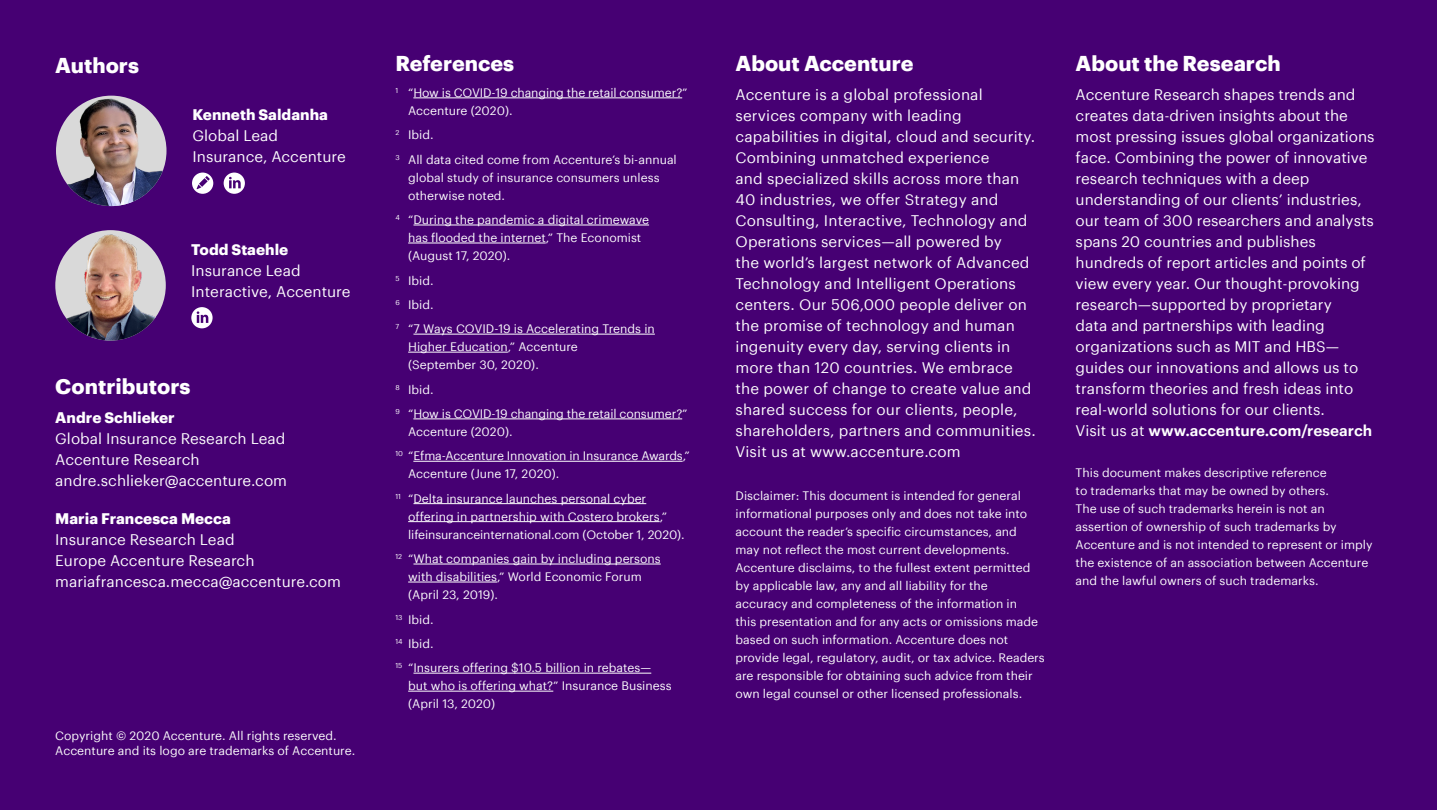
<style>
.page{position:relative;width:1437px;height:810px;background:#fff}
.page>*{position:absolute;margin:0;border:0;box-sizing:border-box;transform-origin:0 0}
.L2H{font:700 21px "Graphik";color:#fff}
.Body{font:15px/21px "Graphik";color:#fff}
.Body-2{font:12px/18px "Graphik";color:#fff}
.s1{font-weight:700}
.s2{font-weight:600}
</style>
<div class="page">
<div style="left:0;top:0;width:1436px;height:810px;background:#460073"></div>
<hr style="left:413px;top:98px;width:269px;height:1px;background:#fff">
<hr style="left:413px;top:225px;width:236px;height:1px;background:#fff">
<hr style="left:408px;top:243px;width:138px;height:1px;background:#fff">
<hr style="left:413px;top:334px;width:242px;height:1px;background:#fff">
<hr style="left:408px;top:352px;width:100px;height:1px;background:#fff">
<hr style="left:413px;top:419px;width:269px;height:1px;background:#fff">
<hr style="left:413px;top:461px;width:269px;height:1px;background:#fff">
<hr style="left:413px;top:503px;width:233px;height:1px;background:#fff">
<hr style="left:408px;top:521px;width:251px;height:1px;background:#fff">
<hr style="left:413px;top:564px;width:247px;height:1px;background:#fff">
<hr style="left:408px;top:582px;width:89px;height:1px;background:#fff">
<hr style="left:413px;top:673px;width:238px;height:1px;background:#fff">
<hr style="left:408px;top:691px;width:145px;height:1px;background:#fff">
<img style="left:56px;top:96px;width:110px;height:110px;border-radius:55px">
<svg style="left:224px;top:173px;width:21px;height:21px"></svg>
<svg style="left:192px;top:173px;width:21px;height:21px"></svg>
<img style="left:55px;top:230px;width:111px;height:111px;border-radius:55px">
<svg style="left:191px;top:307px;width:22px;height:21px"></svg>
<p class="L2H" style="left:395px;top:47px;width:120px">References</p>
<p class="Body-2" style="left:408px;top:83px;width:281px;text-indent:-13px"><sup>1</sup> “How is COVID-19 changing the retail consumer?”<br>Accenture (2020).</p>
<p class="Body-2" style="left:395px;top:125px;width:40px"><sup>2</sup> Ibid.</p>
<p class="Body-2" style="left:408px;top:149px;width:270px;text-indent:-13px"><sup>3</sup> All data cited come from Accenture’s bi-annual global study of insurance consumers unless otherwise noted.</p>
<p class="Body-2" style="left:408px;top:210px;width:242px;text-indent:-13px"><sup>4</sup> “During the pandemic a digital crimewave has flooded the internet,” The Economist (August 17, 2020).</p>
<p class="Body-2" style="left:395px;top:270px;width:40px"><sup>5</sup> Ibid.</p>
<p class="Body-2" style="left:395px;top:295px;width:40px"><sup>6</sup> Ibid.</p>
<p class="Body-2" style="left:408px;top:319px;width:248px;text-indent:-13px"><sup>7</sup> “7 Ways COVID-19 is Accelerating Trends in<br>Higher Education,” Accenture<br>(September 30, 2020).</p>
<p class="Body-2" style="left:395px;top:379px;width:40px"><sup>8</sup> Ibid.</p>
<p class="Body-2" style="left:408px;top:404px;width:281px;text-indent:-13px"><sup>9</sup> “How is COVID-19 changing the retail consumer?”<br>Accenture (2020).</p>
<p class="Body-2" style="left:408px;top:446px;width:283px;text-indent:-13px"><sup>10</sup> “Efma-Accenture Innovation in Insurance Awards,”<br>Accenture (June 17, 2020).</p>
<p class="Body-2" style="left:408px;top:488px;width:278px;text-indent:-13px"><sup>11</sup> “Delta insurance launches personal cyber offering in partnership with Costero brokers,” lifeinsuranceinternational.com (October 1, 2020).</p>
<p class="Body-2" style="left:408px;top:549px;width:254px;text-indent:-13px"><sup>12</sup> “What companies gain by including persons with disabilities,” World Economic Forum (April 23, 2019).</p>
<p class="Body-2" style="left:395px;top:609px;width:40px"><sup>13</sup> Ibid.</p>
<p class="Body-2" style="left:395px;top:634px;width:40px"><sup>14</sup> Ibid.</p>
<p class="Body-2" style="left:408px;top:658px;width:265px;text-indent:-13px"><sup>15</sup> “Insurers offering $10.5 billion in rebates— but who is offering what?” Insurance Business (April 13, 2020)</p>
<p class="L2H" style="left:55px;top:49px;width:85px">Authors</p>
<p class="L2H" style="left:735px;top:47px;width:180px">About Accenture</p>
<p class="Body" style="left:735px;top:83px;width:302px">Accenture is a global professional services company with leading capabilities in digital, cloud and security.<br>Combining unmatched experience<br>and specialized skills across more than 40 industries, we offer Strategy and Consulting, Interactive, Technology and Operations services—all powered by<br>the world’s largest network of Advanced Technology and Intelligent Operations centers. Our 506,000 people deliver on the promise of technology and human ingenuity every day, serving clients in more than 120 countries. We embrace the power of change to create value and shared success for our clients, people, shareholders, partners and communities.<br>Visit us at www.accenture.com</p>
<p class="Body" style="left:193px;top:103px;width:155px"><span class="s1">Kenneth Saldanha<br></span>Global Lead<br>Insurance, Accenture</p>
<p class="Body" style="left:191px;top:238px;width:161px"><span class="s1">Todd Staehle<br></span>Insurance Lead<br>Interactive, Accenture</p>
<p class="L2H" style="left:55px;top:370px;width:137px">Contributors</p>
<p class="Body" style="left:55px;top:406px;width:233px"><span class="s1">Andre Schlieker<br></span>Global Insurance Research Lead<br>Accenture Research andre.schlieker@accenture.com</p>
<p class="Body" style="left:55px;top:507px;width:287px"><span class="s1">Maria Francesca Mecca<br></span>Insurance Research Lead<br>Europe Accenture Research mariafrancesca.mecca@accenture.com</p>
<p class="Body-2" style="left:735px;top:486px;width:311px">Disclaimer: This document is intended for general informational purposes only and does not take into account the reader’s specific circumstances, and<br>may not reflect the most current developments.<br>Accenture disclaims, to the fullest extent permitted by applicable law, any and all liability for the<br>accuracy and completeness of the information in<br>this presentation and for any acts or omissions made based on such information. Accenture does not provide legal, regulatory, audit, or tax advice. Readers are responsible for obtaining such advice from their own legal counsel or other licensed professionals.</p>
<p class="Body-2" style="left:55px;top:728px;width:301px;line-height:14.4px">Copyright © 2020 Accenture. All rights reserved.<br>Accenture and its logo are trademarks of Accenture.</p>
<p class="L2H" style="left:1075px;top:47px;width:207px">About the Research</p>
<p class="Body" style="left:1075px;top:83px;width:300px">Accenture Research shapes trends and creates data-driven insights about the most pressing issues global organizations face. Combining the power of innovative research techniques with a deep understanding of our clients’ industries, our team of 300 researchers and analysts spans 20 countries and publishes hundreds of report articles and points of view every year. Our thought-provoking research—supported by proprietary<br>data and partnerships with leading organizations such as MIT and HBS— guides our innovations and allows us to transform theories and fresh ideas into real-world solutions for our clients.<br>Visit us at <span class="s2">www.accenture.com/research</span></p>
<p class="Body-2" style="left:1075px;top:463px;width:298px">This document makes descriptive reference<br>to trademarks that may be owned by others.<br>The use of such trademarks herein is not an assertion of ownership of such trademarks by Accenture and is not intended to represent or imply the existence of an association between Accenture and the lawful owners of such trademarks.</p>
</div>
